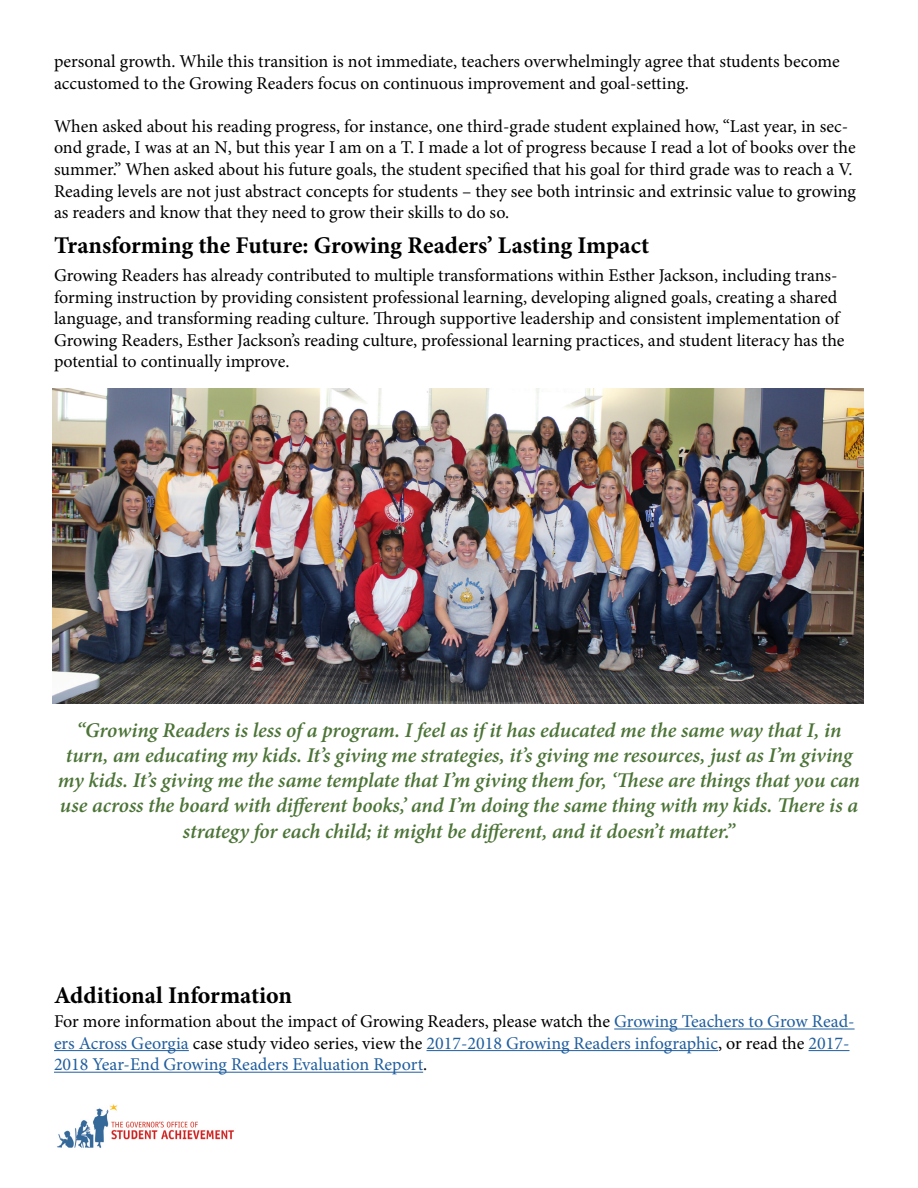
<style>
.page{position:relative;width:918px;height:1188px;background:#fff}
.page>*{position:absolute;margin:0;border:0;box-sizing:border-box;transform-origin:0 0}
.t1{font:700 24px "Minion Pro";letter-spacing:-.005em;color:#000}
.t2{font:italic 600 21px/25.2px "Minion Pro";letter-spacing:-.005em;color:#4c7437;text-align:center}
.t3{font:18px/21.6px "Minion Pro";color:#000}
.t4{font:18px/21.6px "Minion Pro";color:#215e9e}
.s1{color:#000}
</style>
<div class="page">
<img style="left:53px;top:389px;width:811px;height:315px">
<img style="left:57px;top:1104px;width:178px;height:44px">
<hr style="left:614px;top:1029px;width:241px;height:1px;background:#215e9e">
<hr style="left:54px;top:1050px;width:135px;height:1px;background:#215e9e">
<hr style="left:427px;top:1050px;width:291px;height:1px;background:#215e9e">
<hr style="left:809px;top:1050px;width:41px;height:1px;background:#215e9e">
<hr style="left:54px;top:1072px;width:369px;height:1px;background:#215e9e">
<p class="t3" style="left:54px;top:51px;width:787px">personal growth. While this transition is not immediate, teachers overwhelmingly agree that students become accustomed to the Growing Readers focus on continuous improvement and goal-setting.</p>
<p class="t3" style="left:54px;top:115px;width:803px">When asked about his reading progress, for instance, one third-grade student explained how, “Last year, in sec&shy;ond grade, I was at an N, but this year I am on a T. I made a lot of progress because I read a lot of books over the summer.” When asked about his future goals, the student specified that his goal for third grade was to reach a V.<br>Reading levels are not just abstract concepts for students – they see both intrinsic and extrinsic value to growing as readers and know that they need to grow their skills to do so.</p>
<h1 class="t1" style="left:54px;top:228px;width:597px">Transforming the Future: Growing Readers’ Lasting Impact</h1>
<p class="t3" style="left:54px;top:264px;width:792px">Growing Readers has already contributed to multiple transformations within Esther Jackson, including trans&shy;forming instruction by providing consistent professional learning, developing aligned goals, creating a shared language, and transforming reading culture. Through supportive leadership and consistent implementation of Growing Readers, Esther Jackson’s reading culture, professional learning practices, and student literacy has the potential to continually improve.</p>
<p class="t2" style="left:58px;top:717px;width:804px">“Growing Readers is less of a program. I feel as if it has educated me the same way that I, in turn, am educating my kids. It’s giving me strategies, it’s giving me resources, just as I’m giving my kids. It’s giving me the same template that I’m giving them for, ‘These are things that you can use across the board with different books,’ and I’m doing the same thing with my kids. There is a strategy for each child; it might be different, and it doesn’t matter.”</p>
<h1 class="t1" style="left:54px;top:978px;width:240px">Additional Information</h1>
<p class="t4" style="left:54px;top:1011px;width:802px"><span class="s1">For more information about the impact of Growing Readers, please watch the</span> Growing Teachers to Grow Read&shy;ers Across Georgia <span class="s1">case study video series, view the</span> 2017-2018 Growing Readers infographic<span class="s1">, or read the</span> 2017-<br>2018 Year-End Growing Readers Evaluation Report<span class="s1">.</span></p>
</div>
